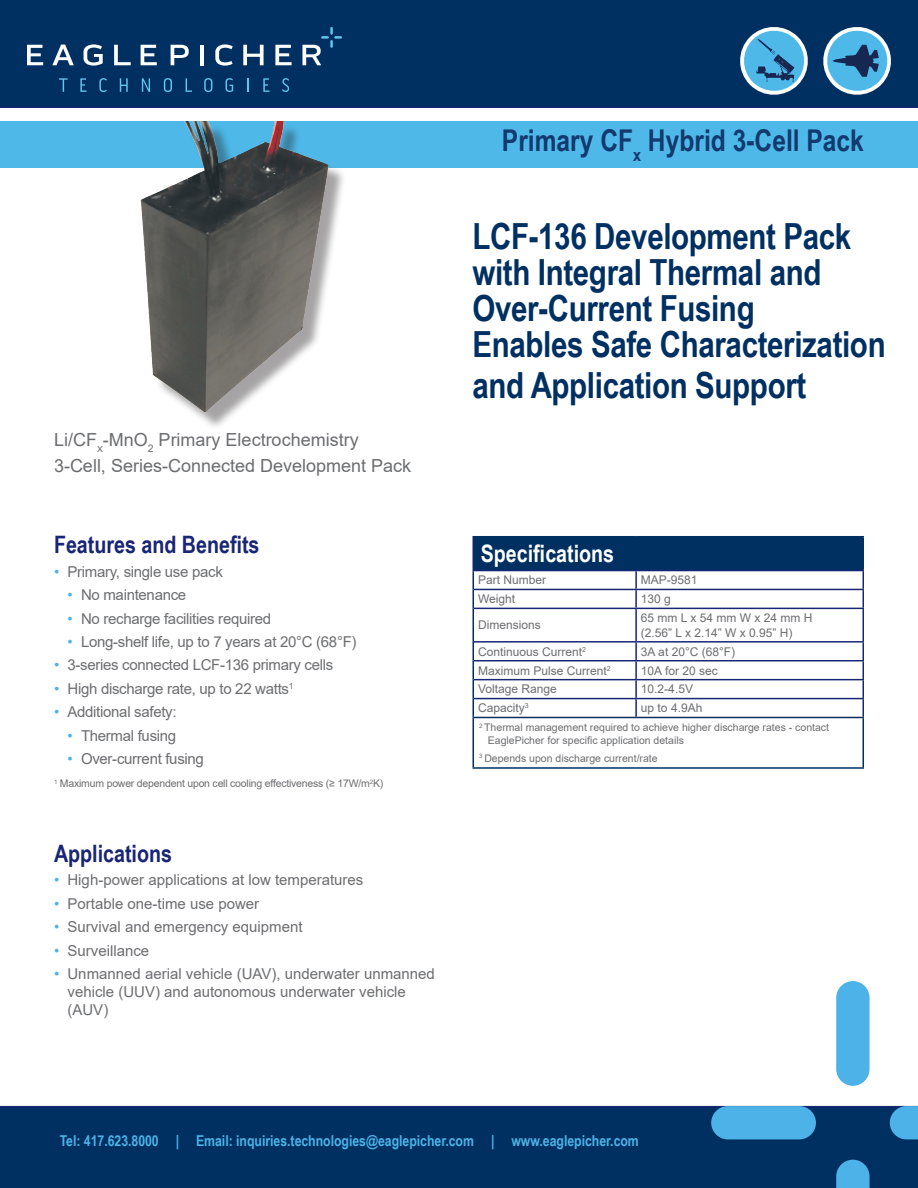
<style>
.page{position:relative;width:918px;height:1188px;background:#fff}
.page>*{position:absolute;margin:0;border:0;box-sizing:border-box;transform-origin:0 0}
.t1{font:700 36px/36px "Arial Narrow";letter-spacing:-.01em;color:#003062}
.t2{font:700 30px "Arial Narrow";color:#13396e}
.heading{font:700 24px "Arial Narrow";color:#192575}
.t3{font:700 24px "Arial Narrow";color:#fff}
.t4{font:18px "Arial";color:#6c6d70}
.t5{font:15px "Arial";letter-spacing:-.02em;color:#6c6d70}
.t6{font:15px/18px "Arial";color:#6c6d70}
.t7{font:700 15px "Arial Narrow";color:#4db2e7}
.t8{font:12px/15px "Arial";color:#6c6d70}
.t9{font:10.5px/12.6px "Arial";color:#6c6d70}
.t10{font:10.5px "Arial";letter-spacing:-.02em;color:#6c6d70}
.s1{color:#4db2e7}
</style>
<div class="page">
<div style="left:0;top:0;width:918px;height:108px;background:#003062"></div>
<svg style="left:59px;top:78px;width:9px;height:14px"></svg>
<svg style="left:80px;top:78px;width:7px;height:14px"></svg>
<svg style="left:99px;top:78px;width:8px;height:14px"></svg>
<svg style="left:120px;top:78px;width:8px;height:14px"></svg>
<svg style="left:142px;top:78px;width:8px;height:14px"></svg>
<svg style="left:164px;top:78px;width:8px;height:14px"></svg>
<svg style="left:186px;top:78px;width:6px;height:14px"></svg>
<svg style="left:204px;top:78px;width:8px;height:14px"></svg>
<svg style="left:226px;top:78px;width:7px;height:14px"></svg>
<svg style="left:247px;top:78px;width:2px;height:14px"></svg>
<svg style="left:263px;top:78px;width:6px;height:14px"></svg>
<svg style="left:282px;top:78px;width:7px;height:14px"></svg>
<svg style="left:27px;top:45px;width:16px;height:20px"></svg>
<svg style="left:52px;top:45px;width:22px;height:20px"></svg>
<svg style="left:84px;top:44px;width:19px;height:22px"></svg>
<svg style="left:114px;top:45px;width:17px;height:20px"></svg>
<svg style="left:141px;top:45px;width:16px;height:20px"></svg>
<svg style="left:171px;top:45px;width:18px;height:20px"></svg>
<hr style="left:200px;top:45px;width:4px;height:20px;background:#fff">
<svg style="left:215px;top:44px;width:18px;height:22px"></svg>
<svg style="left:243px;top:45px;width:21px;height:20px"></svg>
<svg style="left:275px;top:45px;width:17px;height:20px"></svg>
<svg style="left:302px;top:27px;width:40px;height:38px;background:#26527d"></svg>
<div style="left:0;top:122px;width:918px;height:46px;background:#4eb9e9"></div>
<div style="left:473px;top:537px;width:390px;height:34px;background:#003062"></div>
<svg style="left:474px;top:571px;width:388px;height:148px"></svg>
<hr style="left:472px;top:537px;width:2px;height:33px;background:#192575">
<hr style="left:472px;top:570px;width:164px;height:1px;background:#192575">
<hr style="left:636px;top:570px;width:228px;height:1px;background:#192575">
<hr style="left:474px;top:589px;width:162px;height:1px;background:#192575">
<hr style="left:636px;top:589px;width:228px;height:1px;background:#192575">
<svg style="left:635px;top:571px;width:2px;height:37px"></svg>
<svg style="left:862px;top:571px;width:2px;height:37px"></svg>
<hr style="left:474px;top:608px;width:162px;height:1px;background:#192575">
<hr style="left:636px;top:608px;width:228px;height:1px;background:#192575">
<hr style="left:635px;top:609px;width:2px;height:32px;background:#192575">
<hr style="left:862px;top:609px;width:2px;height:32px;background:#192575">
<hr style="left:474px;top:641px;width:162px;height:2px;background:#192575">
<hr style="left:636px;top:641px;width:228px;height:2px;background:#192575">
<hr style="left:474px;top:660px;width:162px;height:1px;background:#192575">
<hr style="left:636px;top:660px;width:228px;height:1px;background:#192575">
<hr style="left:474px;top:679px;width:162px;height:1px;background:#192575">
<hr style="left:636px;top:679px;width:228px;height:1px;background:#192575">
<hr style="left:474px;top:698px;width:162px;height:1px;background:#192575">
<hr style="left:636px;top:698px;width:228px;height:1px;background:#192575">
<svg style="left:635px;top:643px;width:2px;height:74px"></svg>
<svg style="left:862px;top:643px;width:2px;height:74px"></svg>
<svg style="left:472px;top:571px;width:2px;height:37px"></svg>
<hr style="left:472px;top:608px;width:2px;height:34px;background:#003062">
<svg style="left:472px;top:642px;width:2px;height:75px"></svg>
<hr style="left:472px;top:718px;width:2px;height:49px;background:#003062">
<hr style="left:472px;top:767px;width:164px;height:2px;background:#003062">
<hr style="left:636px;top:767px;width:228px;height:2px;background:#003062">
<hr style="left:472px;top:536px;width:164px;height:1px;background:#003062">
<hr style="left:636px;top:536px;width:228px;height:1px;background:#003062">
<hr style="left:862px;top:537px;width:2px;height:33px;background:#003062">
<hr style="left:472px;top:717px;width:164px;height:1px;background:#003062">
<hr style="left:636px;top:717px;width:228px;height:1px;background:#003062">
<hr style="left:862px;top:718px;width:2px;height:49px;background:#003062">
<div style="left:0;top:1106px;width:918px;height:82px;background:#003062"></div>
<div style="left:711px;top:1106px;width:105px;height:33px;background:#4db2e7;border-radius:17px"></div>
<svg style="left:890px;top:1106px;width:28px;height:33px"></svg>
<div style="left:836px;top:981px;width:34px;height:105px;background:#4db2e7;border-radius:17px"></div>
<svg style="left:836px;top:1160px;width:34px;height:28px"></svg>
<svg style="left:820px;top:24px;width:74px;height:74px;background:#4582ac"></svg>
<svg style="left:737px;top:24px;width:74px;height:74px;background:#4789b2"></svg>
<img style="left:140px;top:122px;width:203px;height:304px">
<p class="t2" style="left:502px;top:118px;width:364px">Primary CF<sub>x</sub> Hybrid 3-Cell Pack</p>
<p class="t4" style="left:54px;top:427px;width:306px">Li/CF<sub>x</sub>-MnO<sub>2</sub> Primary Electrochemistry</p>
<p class="t4" style="left:54px;top:454px;width:359px">3-Cell, Series-Connected Development Pack</p>
<p class="heading" style="left:54px;top:527px;width:207px">Features and Benefits</p>
<p class="t5" style="left:54px;top:561px;width:170px"><span class="s1">•</span> Primary, single use pack</p>
<p class="t5" style="left:68px;top:585px;width:120px"><span class="s1">•</span> No maintenance</p>
<p class="t5" style="left:68px;top:608px;width:205px"><span class="s1">•</span> No recharge facilities required</p>
<p class="t5" style="left:68px;top:631px;width:291px"><span class="s1">•</span> Long-shelf life, up to 7 years at 20°C (68°F)</p>
<p class="t5" style="left:54px;top:655px;width:281px"><span class="s1">•</span> 3-series connected LCF-136 primary cells</p>
<p class="t5" style="left:54px;top:678px;width:241px"><span class="s1">•</span> High discharge rate, up to 22 watts<sup>1</sup></p>
<p class="t5" style="left:54px;top:702px;width:124px"><span class="s1">•</span> Additional safety:</p>
<p class="t5" style="left:68px;top:725px;width:110px"><span class="s1">•</span> Thermal fusing</p>
<p class="t5" style="left:68px;top:748px;width:138px"><span class="s1">•</span> Over-current fusing</p>
<p class="t10" style="left:54px;top:777px;width:331px"><sup>1</sup> Maximum power dependent upon cell cooling effectiveness (≥ 17W/m<sup>2</sup>K)</p>
<p class="heading" style="left:54px;top:835px;width:120px">Applications</p>
<p class="t6" style="left:54px;top:871px;width:311px"><span class="s1">•</span> High-power applications at low temperatures</p>
<p class="t6" style="left:54px;top:894px;width:207px"><span class="s1">•</span> Portable one-time use power</p>
<p class="t6" style="left:54px;top:918px;width:250px"><span class="s1">•</span> Survival and emergency equipment</p>
<p class="t6" style="left:54px;top:941px;width:97px"><span class="s1">•</span> Surveillance</p>
<p class="t6" style="left:68px;top:965px;width:369px;text-indent:-14px"><span class="s1">•</span> Unmanned aerial vehicle (UAV), underwater unmanned vehicle (UUV) and autonomous underwater vehicle (AUV)</p>
<p class="t1" style="left:472px;top:216px;width:415px">LCF-136 Development Pack with Integral Thermal and<br>Over-Current Fusing<br>Enables Safe Characterization</p>
<p class="t1" style="left:472px;top:366px;width:335px">and Application Support</p>
<p class="t3" style="left:481px;top:535px;width:135px">Specifications</p>
<p class="t8" style="left:478px;top:573px;width:70px">Part Number</p>
<p class="t8" style="left:641px;top:573px;width:58px">MAP-9581</p>
<p class="t8" style="left:478px;top:591px;width:39px">Weight</p>
<p class="t8" style="left:641px;top:591px;width:32px">130 g</p>
<p class="t8" style="left:478px;top:618px;width:64px">Dimensions</p>
<p class="t8" style="left:641px;top:610px;width:173px">65 mm L x 54 mm W x 24 mm H (2.56” L x 2.14” W x 0.95” H)</p>
<p class="t8" style="left:478px;top:644px;width:109px">Continuous Current<sup>2</sup></p>
<p class="t8" style="left:641px;top:644px;width:96px">3A at 20°C (68°F)</p>
<p class="t8" style="left:478px;top:663px;width:134px">Maximum Pulse Current<sup>2</sup></p>
<p class="t8" style="left:641px;top:663px;width:78px">10A for 20 sec</p>
<p class="t8" style="left:478px;top:682px;width:80px">Voltage Range</p>
<p class="t8" style="left:641px;top:682px;width:54px">10.2-4.5V</p>
<p class="t8" style="left:478px;top:701px;width:52px">Capacity<sup>3</sup></p>
<p class="t8" style="left:641px;top:701px;width:63px">up to 4.9Ah</p>
<p class="t9" style="left:488px;top:721px;width:343px;text-indent:-9px"><sup>2</sup> Thermal management required to achieve higher discharge rates - contact<br>EaglePicher for specific application details</p>
<p class="t9" style="left:479px;top:752px;width:180px"><sup>3</sup> Depends upon discharge current/rate</p>
<p class="t7" style="left:60px;top:1130px;width:581px">Tel: 417.623.8000 | Email: inquiries.technologies@eaglepicher.com | www.eaglepicher.com</p>
</div>
